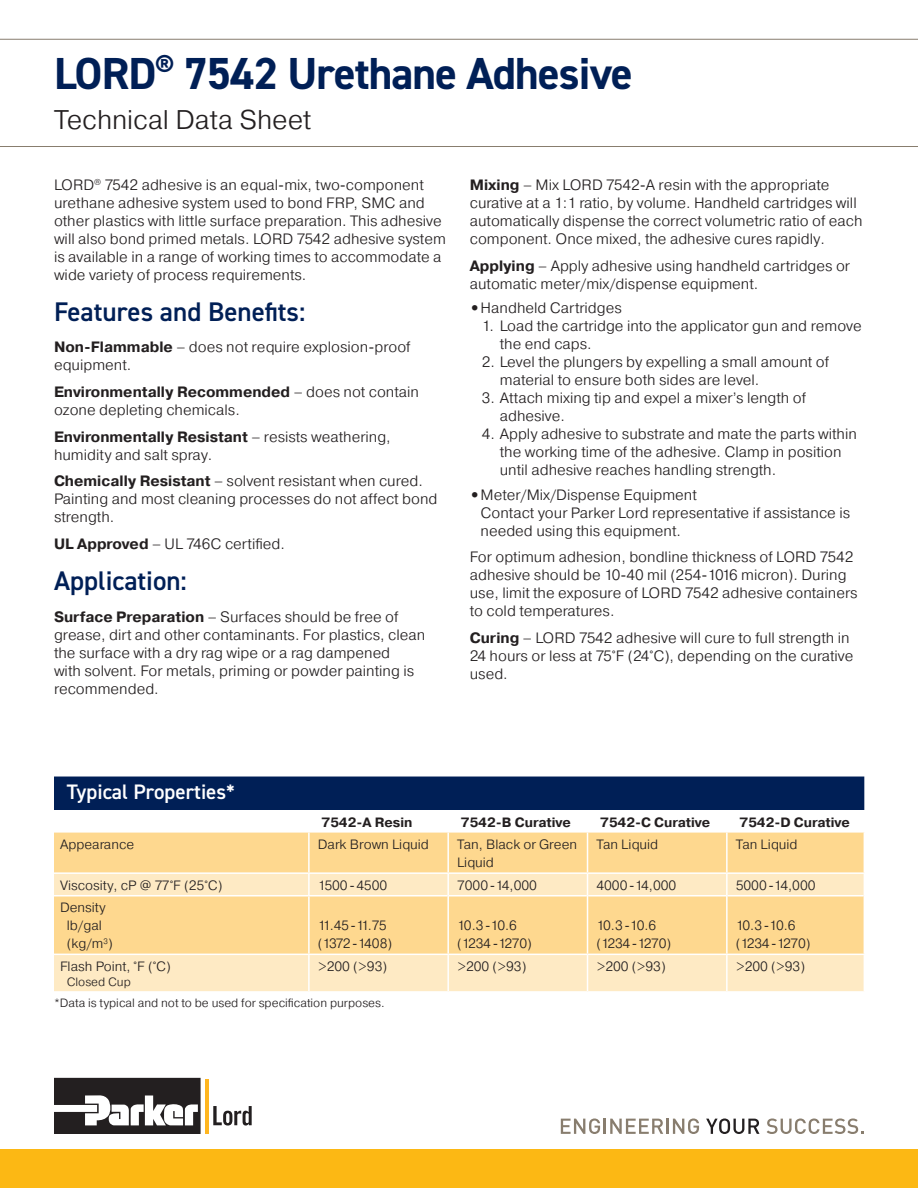
<style>
.page{position:relative;width:918px;height:1188px;background:#fff}
.page>*{position:absolute;margin:0;border:0;box-sizing:border-box;transform-origin:0 0}
.Headline{font:700 45px "DIN2014";letter-spacing:-.02em;color:#001f56}
.Section_Heading{font:600 27px "DIN2014";color:#001f56}
.Document_Type_Subhea{font:300 27px "Pragmatica";letter-spacing:-.005em;color:#231f20}
.Typical_Properties_h{font:600 21px "DIN2014";color:#fff}
.Body_copy{font:300 15px/18px "Pragmatica";color:#231f20}
.Number_lists{font:300 15px/18px "Pragmatica";color:#231f20}
.Body_copy_-_Indent{font:300 15px/18px "Pragmatica";color:#231f20}
.Bullet_lists{font:300 15px "Pragmatica";color:#231f20}
.Typical_Properties{font:300 13.5px/18px "Pragmatica";color:#231f20}
.Typical_Properites{font:300 13.5px "Pragmatica";color:#231f20}
.Typical_Properties-2{font:700 13.5px "Pragmatica";color:#231f20}
.Typical_Properties-3{font:300 13.5px "Pragmatica";letter-spacing:-.03em;color:#231f20}
.Typical_Properties-4{font:300 13.5px "Pragmatica";letter-spacing:-.07em;color:#231f20}
.Asterisk_Note{font:300 12px "Pragmatica";color:#231f20}
.Typical_Properties-5{font:300 12px "Pragmatica";color:#231f20}
.s1{font-weight:700}
</style>
<div class="page">
<svg style="left:0;top:39px;width:918px;height:108px"></svg>
<div style="left:0;top:1149px;width:918px;height:39px;background:#fcb814"></div>
<svg style="left:561px;top:1118px;width:102px;height:16px"></svg>
<hr style="left:666px;top:1119px;width:3px;height:15px;background:#887d6e">
<svg style="left:673px;top:1118px;width:26px;height:16px"></svg>
<svg style="left:706px;top:1118px;width:54px;height:16px"></svg>
<svg style="left:767px;top:1118px;width:97px;height:16px"></svg>
<svg style="left:54px;top:1078px;width:147px;height:56px"></svg>
<hr style="left:205px;top:1079px;width:4px;height:54px;background:#ffb620">
<svg style="left:213px;top:1106px;width:39px;height:20px"></svg>
<div style="left:54px;top:777px;width:810px;height:33px;background:#001f56"></div>
<div style="left:54px;top:833px;width:810px;height:39px;background:#fed88f"></div>
<svg style="left:54px;top:874px;width:810px;height:117px;background:#fee1aa"></svg>
<hr style="left:308px;top:833px;width:2px;height:39px;background:#fff">
<hr style="left:308px;top:874px;width:2px;height:21px;background:#fff">
<hr style="left:308px;top:897px;width:2px;height:57px;background:#fff">
<hr style="left:54px;top:954px;width:255px;height:1px;background:#fff">
<hr style="left:309px;top:954px;width:139px;height:1px;background:#fff">
<hr style="left:308px;top:955px;width:2px;height:36px;background:#fff">
<hr style="left:448px;top:954px;width:140px;height:1px;background:#fff">
<hr style="left:588px;top:954px;width:139px;height:1px;background:#fff">
<hr style="left:727px;top:954px;width:138px;height:1px;background:#fff">
<hr style="left:54px;top:895px;width:255px;height:2px;background:#fff">
<hr style="left:309px;top:895px;width:138px;height:2px;background:#fff">
<hr style="left:449px;top:895px;width:138px;height:2px;background:#fff">
<hr style="left:588px;top:895px;width:138px;height:2px;background:#fff">
<hr style="left:728px;top:895px;width:136px;height:2px;background:#fff">
<hr style="left:447px;top:833px;width:2px;height:39px;background:#fff">
<hr style="left:587px;top:833px;width:1px;height:39px;background:#fff">
<hr style="left:726px;top:833px;width:2px;height:39px;background:#fff">
<hr style="left:447px;top:874px;width:2px;height:22px;background:#fff">
<svg style="left:587px;top:874px;width:1px;height:22px"></svg>
<hr style="left:726px;top:874px;width:2px;height:22px;background:#fff">
<hr style="left:447px;top:896px;width:2px;height:58px;background:#fff">
<hr style="left:587px;top:896px;width:1px;height:58px;background:#fff">
<hr style="left:726px;top:896px;width:2px;height:58px;background:#fff">
<hr style="left:447px;top:955px;width:2px;height:36px;background:#fff">
<hr style="left:587px;top:955px;width:1px;height:36px;background:#fff">
<hr style="left:726px;top:955px;width:2px;height:36px;background:#fff">
<p class="Headline" style="left:54px;top:44px;width:580px">LORD<sup>®</sup> 7542 Urethane Adhesive</p>
<p class="Document_Type_Subhea" style="left:54px;top:103px;width:259px">Technical Data Sheet</p>
<p class="Body_copy" style="left:54px;top:175px;width:393px">LORD<sup>®</sup> 7542 adhesive is an equal-mix, two-component urethane adhesive system used to bond FRP, SMC and other plastics with little surface preparation. This adhesive will also bond primed metals. LORD 7542 adhesive system is available in a range of working times to accommodate a wide variety of process requirements.</p>
<p class="Section_Heading" style="left:54px;top:294px;width:253px">Features and Benefits:</p>
<p class="Body_copy" style="left:54px;top:338px;width:358px"><span class="s1">Non-Flammable</span> – does not require explosion-proof equipment.</p>
<p class="Body_copy" style="left:54px;top:383px;width:367px"><span class="s1">Environmentally Recommended</span> – does not contain ozone depleting chemicals.</p>
<p class="Body_copy" style="left:54px;top:427px;width:338px"><span class="s1">Environmentally Resistant</span> – resists weathering, humidity and salt spray.</p>
<p class="Body_copy" style="left:54px;top:472px;width:385px"><span class="s1">Chemically Resistant</span> – solvent resistant when cured.<br>Painting and most cleaning processes do not affect bond strength.</p>
<p class="Body_copy" style="left:54px;top:535px;width:232px"><span class="s1">UL Approved</span> – UL 746C certified.</p>
<p class="Section_Heading" style="left:54px;top:563px;width:134px">Application:</p>
<p class="Body_copy" style="left:54px;top:607px;width:373px"><span class="s1">Surface Preparation</span> – Surfaces should be free of grease, dirt and other contaminants. For plastics, clean the surface with a dry rag wipe or a rag dampened<br>with solvent. For metals, priming or powder painting is recommended.</p>
<p class="Body_copy" style="left:470px;top:175px;width:394px"><span class="s1">Mixing</span> – Mix LORD 7542-A resin with the appropriate curative at a 1:1 ratio, by volume. Handheld cartridges will automatically dispense the correct volumetric ratio of each component. Once mixed, the adhesive cures rapidly.</p>
<p class="Body_copy" style="left:470px;top:256px;width:382px"><span class="s1">Applying</span> – Apply adhesive using handheld cartridges or automatic meter/mix/dispense equipment.</p>
<p class="Bullet_lists" style="left:470px;top:298px;width:154px"><span class="s1">•</span>Handheld Cartridges</p>
<p class="Number_lists" style="left:500px;top:317px;width:364px;text-indent:-18px">1. Load the cartridge into the applicator gun and remove the end caps.</p>
<p class="Number_lists" style="left:500px;top:353px;width:331px;text-indent:-18px">2. Level the plungers by expelling a small amount of material to ensure both sides are level.</p>
<p class="Number_lists" style="left:500px;top:389px;width:308px;text-indent:-18px">3. Attach mixing tip and expel a mixer’s length of adhesive.</p>
<p class="Number_lists" style="left:500px;top:425px;width:359px;text-indent:-18px">4. Apply adhesive to substrate and mate the parts within the working time of the adhesive. Clamp in position until adhesive reaches handling strength.</p>
<p class="Bullet_lists" style="left:470px;top:485px;width:228px"><span class="s1">•</span>Meter/Mix/Dispense Equipment</p>
<p class="Body_copy_-_Indent" style="left:481px;top:503px;width:371px">Contact your Parker Lord representative if assistance is needed using this equipment.</p>
<p class="Body_copy" style="left:470px;top:548px;width:389px">For optimum adhesion, bondline thickness of LORD 7542 adhesive should be 10-40 mil (254-1016 micron). During use, limit the exposure of LORD 7542 adhesive containers to cold temperatures.</p>
<p class="Body_copy" style="left:470px;top:628px;width:385px"><span class="s1">Curing</span> – LORD 7542 adhesive will cure to full strength in<br>24 hours or less at 75°F (24°C), depending on the curative used.</p>
<p class="Typical_Properties_h" style="left:67px;top:778px;width:170px">Typical Properties*</p>
<p class="Typical_Properties-2" style="left:322px;top:813px;width:92px">7542-A Resin</p>
<p class="Typical_Properties-2" style="left:461px;top:813px;width:112px">7542-B Curative</p>
<p class="Typical_Properties-2" style="left:600px;top:813px;width:112px">7542-C Curative</p>
<p class="Typical_Properties-2" style="left:740px;top:813px;width:112px">7542-D Curative</p>
<p class="Typical_Properites" style="left:60px;top:836px;width:76px">Appearance</p>
<p class="Typical_Properties" style="left:318px;top:835px;width:113px">Dark Brown Liquid</p>
<p class="Typical_Properties" style="left:457px;top:835px;width:121px">Tan, Black or Green<br>Liquid</p>
<p class="Typical_Properties" style="left:596px;top:835px;width:63px">Tan Liquid</p>
<p class="Typical_Properties" style="left:736px;top:835px;width:63px">Tan Liquid</p>
<p class="Typical_Properites" style="left:60px;top:876px;width:164px">Viscosity, cP @ 77°F (25°C)</p>
<p class="Typical_Properties" style="left:318px;top:876px;width:71px">1500-4500</p>
<p class="Typical_Properties" style="left:457px;top:876px;width:81px">7000-14,000</p>
<p class="Typical_Properties" style="left:596px;top:876px;width:81px">4000-14,000</p>
<p class="Typical_Properties" style="left:736px;top:876px;width:81px">5000-14,000</p>
<p class="Typical_Properites" style="left:60px;top:899px;width:47px">Density</p>
<p class="Typical_Properties" style="left:67px;top:916px;width:37px">lb/gal</p>
<p class="Typical_Properties" style="left:67px;top:934px;width:47px">(kg/m<sup>3</sup>)</p>
<p class="Typical_Properties" style="left:457px;top:916px;width:61px">10.3-10.6</p>
<p class="Typical_Properties-3" style="left:457px;top:935px;width:76px">(1234-1270)</p>
<p class="Typical_Properties" style="left:596px;top:916px;width:61px">10.3-10.6</p>
<p class="Typical_Properties-3" style="left:596px;top:935px;width:76px">(1234-1270)</p>
<p class="Typical_Properties" style="left:736px;top:916px;width:61px">10.3-10.6</p>
<p class="Typical_Properties-3" style="left:736px;top:935px;width:76px">(1234-1270)</p>
<p class="Typical_Properties" style="left:318px;top:916px;width:70px">11.45 -11.75</p>
<p class="Typical_Properties-4" style="left:318px;top:935px;width:76px">(1372-1408)</p>
<p class="Typical_Properties" style="left:318px;top:957px;width:71px">&gt;200 (&gt;93)</p>
<p class="Typical_Properties" style="left:457px;top:957px;width:71px">&gt;200 (&gt;93)</p>
<p class="Typical_Properties" style="left:596px;top:957px;width:71px">&gt;200 (&gt;93)</p>
<p class="Typical_Properties" style="left:736px;top:957px;width:71px">&gt;200 (&gt;93)</p>
<p class="Asterisk_Note" style="left:54px;top:995px;width:332px">*Data is typical and not to be used for specification purposes.</p>
<p class="Typical_Properites" style="left:60px;top:958px;width:112px">Flash Point, °F (°C)</p>
<p class="Typical_Properties-5" style="left:67px;top:974px;width:66px">Closed Cup</p>
</div>
